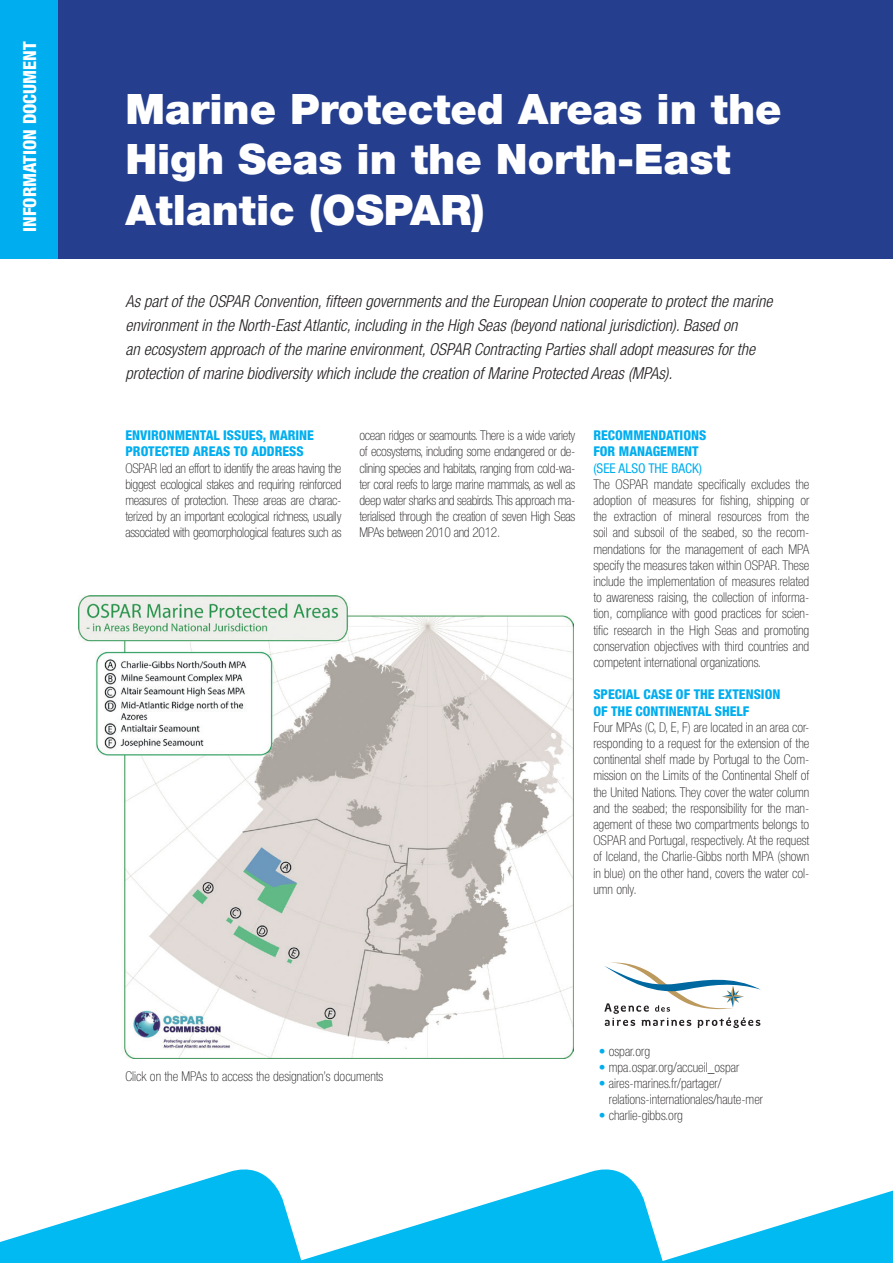
<style>
.page{position:relative;width:893px;height:1263px;background:#fff}
.page>*{position:absolute;margin:0;border:0;box-sizing:border-box;transform-origin:0 0}
.t1{font:900 42px/50.4px "Helvetica Neue LT Std";color:#fff}
.t2{font:800 condensed 18px "Helvetica Neue LT Std";color:#fff}
.t3{font:italic 300 condensed 16.5px/24px "Helvetica Neue LT Std";color:#231f20}
.t4{font:100 condensed 13.5px/16.2px "Helvetica Neue LT Std";color:#231f20;text-align:justify}
.t5{font:800 condensed 13.5px/16.2px "Helvetica Neue LT Std";color:#00aeef}
.t6{font:condensed 13.5px "Helvetica Neue LT Std";color:#00aeef}
.s1{color:#00aeef}
</style>
<div class="page">
<div style="left:0;top:0;width:893px;height:258px;background:#253f8e"></div>
<svg style="left:671px;top:1190px;width:222px;height:73px"></svg>
<svg style="left:310px;top:1169px;width:361px;height:94px;fill:#00baf1"></svg>
<svg style="left:0;top:1169px;width:310px;height:94px"></svg>
<img style="left:79px;top:596px;width:495px;height:462px">
<div style="left:0;top:0;width:57px;height:258px;background:#00aeef"></div>
<svg style="left:604px;top:963px;width:157px;height:65px"></svg>
<h2 class="t2" style="left:19px;top:232px;width:192px;rotate:-90deg">INFORMATION DOCUMENT</h2>
<h1 class="t1" style="left:125px;top:84px;width:658px">Marine Protected Areas in the<br>High Seas in the North-East<br>Atlantic (OSPAR)</h1>
<p class="t3" style="left:125px;top:289px;width:649px">As part of the OSPAR Convention, fifteen governments and the European Union cooperate to protect the marine environment in the North-East Atlantic, including in the High Seas (beyond national jurisdiction). Based on<br>an ecosystem approach of the marine environment, OSPAR Contracting Parties shall adopt measures for the protection of marine biodiversity which include the creation of Marine Protected Areas (MPAs).</p>
<p class="t5" style="left:125px;top:427px;width:190px">ENVIRONMENTAL ISSUES, MARINE<br>PROTECTED AREAS TO ADDRESS</p>
<p class="t4" style="left:125px;top:460px;width:217px">OSPAR led an effort to identify the areas having the biggest ecological stakes and requiring reinforced measures of protection. These areas are charac&shy;terized by an important ecological richness, usually associated with geomorphological features such as</p>
<p class="t4" style="left:359px;top:427px;width:217px">ocean ridges or seamounts. There is a wide variety of ecosystems, including some endangered or de&shy;clining species and habitats, ranging from cold-wa&shy;ter coral reefs to large marine mammals, as well as deep water sharks and seabirds. This approach ma&shy;terialised through the creation of seven High Seas MPAs between 2010 and 2012.</p>
<p class="t5" style="left:593px;top:427px;width:115px">RECOMMENDATIONS<br>FOR MANAGEMENT</p>
<p class="t6" style="left:593px;top:460px;width:110px">(SEE ALSO THE BACK)</p>
<p class="t4" style="left:593px;top:476px;width:217px">The OSPAR mandate specifically excludes the adoption of measures for fishing, shipping or the extraction of mineral resources from the soil and subsoil of the seabed, so the recom&shy;mendations for the management of each MPA specify the measures taken within OSPAR. These include the implementation of measures related to awareness raising, the collection of informa&shy;tion, compliance with good practices for scien&shy;tific research in the High Seas and promoting conservation objectives with third countries and competent international organizations.</p>
<p class="t5" style="left:593px;top:686px;width:189px">SPECIAL CASE OF THE EXTENSION<br>OF THE CONTINENTAL SHELF</p>
<p class="t4" style="left:593px;top:719px;width:217px">Four MPAs (C, D, E, F) are located in an area cor&shy;responding to a request for the extension of the continental shelf made by Portugal to the Com&shy;mission on the Limits of the Continental Shelf of the United Nations. They cover the water column and the seabed; the responsibility for the man&shy;agement of these two compartments belongs to OSPAR and Portugal, respectively. At the request of Iceland, the Charlie-Gibbs north MPA (shown in blue) on the other hand, covers the water col&shy;umn only.</p>
<p class="t4" style="left:125px;top:1068px;width:259px">Click on the MPAs to access the designation’s documents</p>
<p class="t4" style="left:599px;top:1043px;width:53px"><span class="s1">•</span> ospar.org</p>
<p class="t4" style="left:599px;top:1059px;width:142px"><span class="s1">•</span> mpa.ospar.org/accueil_ospar</p>
<p class="t4" style="left:609px;top:1075px;width:156px;text-indent:-10px"><span class="s1">•</span> aires-marines.fr/partager/ relations-internationales/haute-mer</p>
<p class="t4" style="left:599px;top:1107px;width:86px"><span class="s1">•</span> charlie-gibbs.org</p>
</div>
